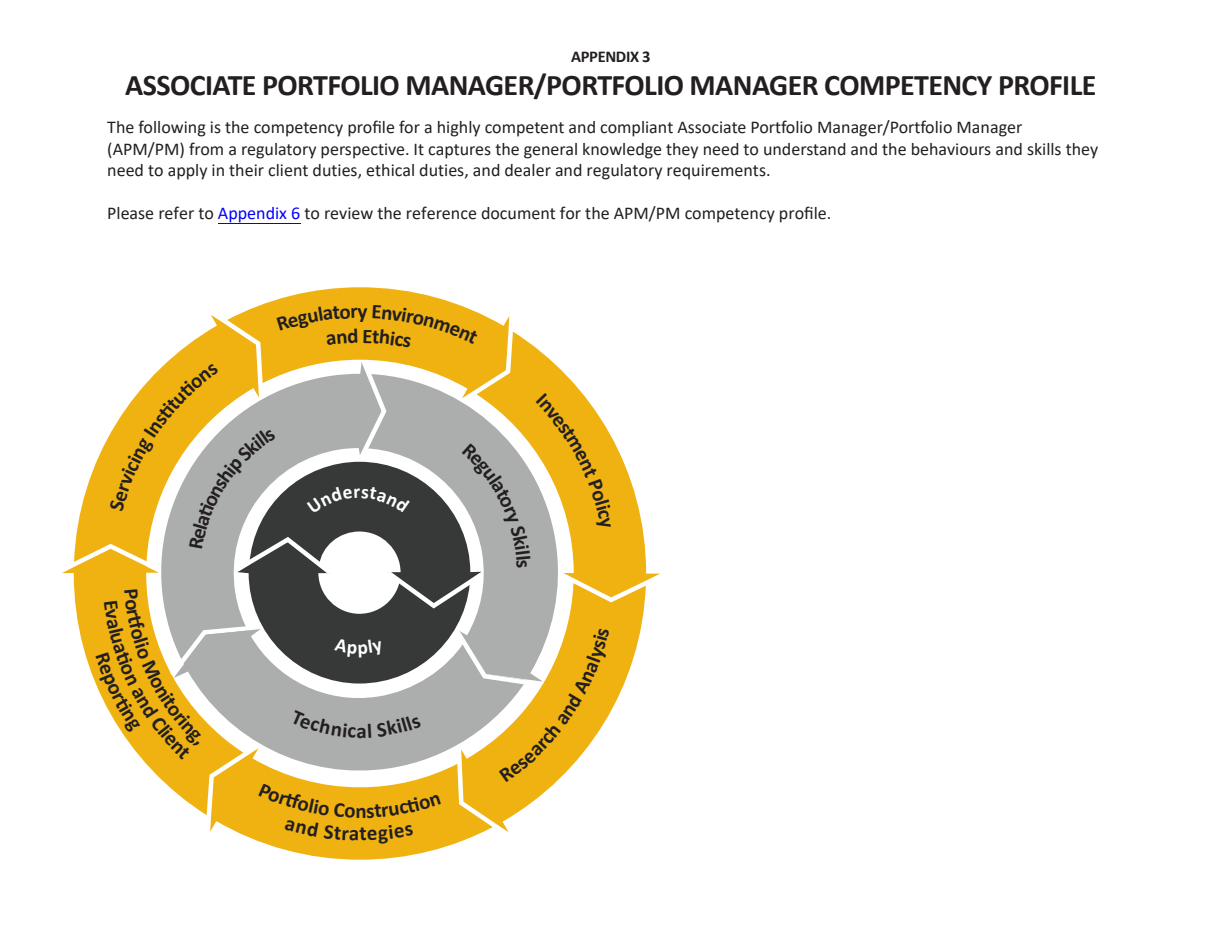
<style>
.page{position:relative;width:1221px;height:951px;background:#fff}
.page>*{position:absolute;margin:0;border:0;box-sizing:border-box;transform-origin:0 0}
.t1{font:700 30px "Calibri";letter-spacing:-.02em;color:#231f20}
.t2{font:700 21px "Calibri";color:#231f20}
.t3{font:18px/21.6px "Calibri";color:#231f20}
.t4{font:700 16.5px "Calibri";letter-spacing:-.02em;color:#231f20}
.s1{color:#00f}
</style>
<div class="page">
<hr style="left:218px;top:223px;width:82px;height:1px;background:#00f">
<svg style="left:74px;top:287px;width:572px;height:572px"></svg>
<p class="t4" style="left:571px;top:45px;width:81px">APPENDIX 3</p>
<h1 class="t1" style="left:125px;top:64px;width:972px">ASSOCIATE PORTFOLIO MANAGER/PORTFOLIO MANAGER COMPETENCY PROFILE</h1>
<p class="t3" style="left:107px;top:116px;width:992px">The following is the competency profile for a highly competent and compliant Associate Portfolio Manager/Portfolio Manager (APM/PM) from a regulatory perspective. It captures the general knowledge they need to understand and the behaviours and skills they need to apply in their client duties, ethical duties, and dealer and regulatory requirements.</p>
<p class="t3" style="left:107px;top:202px;width:725px">Please refer to <span class="s1">Appendix 6</span> to review the reference document for the APM/PM competency profile.</p>
<p class="t2" style="left:357px;top:296px;width:12px">y</p>
<p class="t2" style="left:356px;top:715px;width:12px">a</p>
<p class="t2" style="left:355px;top:795px;width:13px">n</p>
</div>
